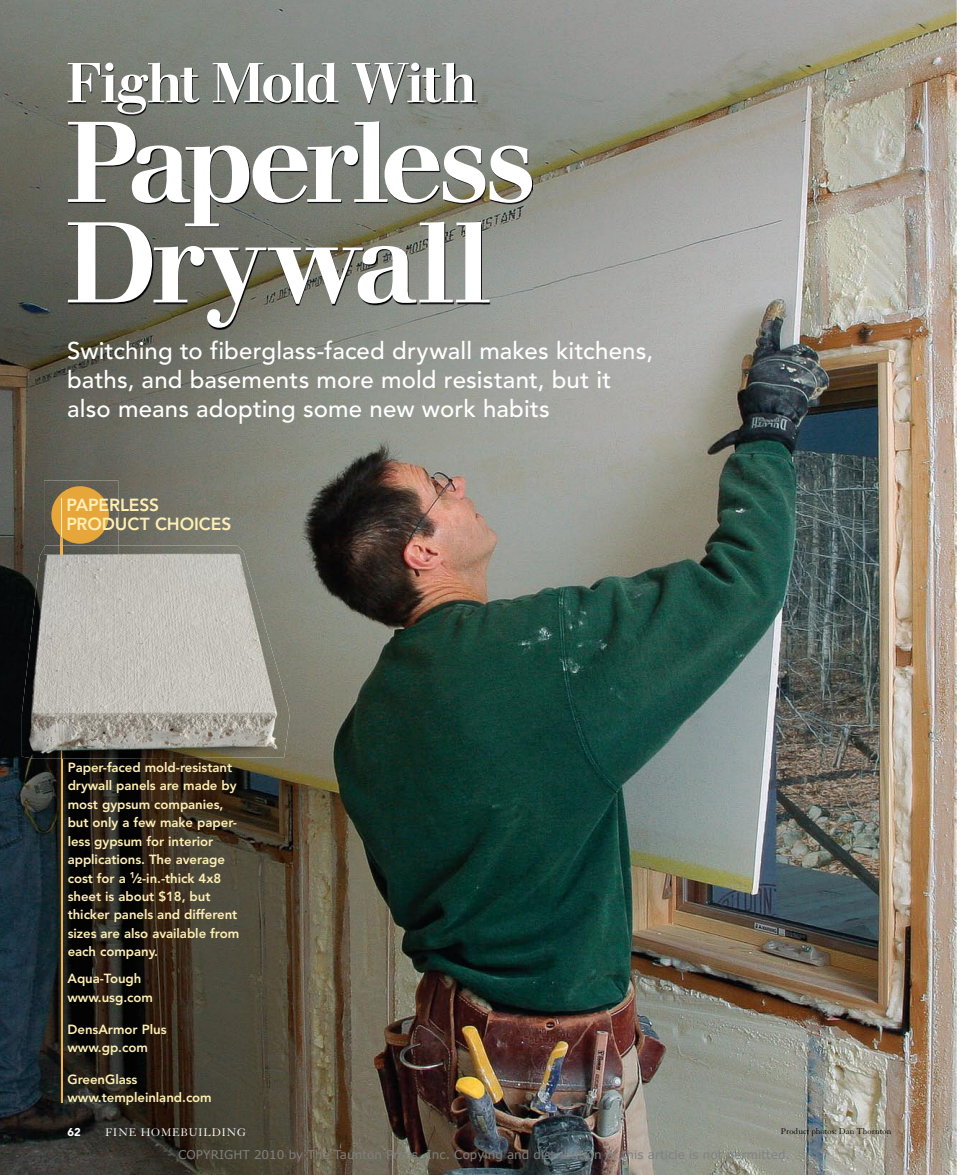
<style>
.page{position:relative;width:959px;height:1175px;background:#fff}
.page>*{position:absolute;margin:0;border:0;box-sizing:border-box;transform-origin:0 0}
.t1{font:500 120px/100.5px "Walbaum EFOP";letter-spacing:-.055em;color:#fff}
.t2{font:500 58.5px "Walbaum EFOP";letter-spacing:-.055em;color:#fff}
.t3{font:500 24px/29.1px "Avenir LT Std";letter-spacing:.005em;color:#fff}
.t4{font:800 17.4px/19.5px "Avenir LT Std";letter-spacing:-.005em;color:#ffefb4}
.t5{font:800 13.2px/18.5px "Avenir LT Std";letter-spacing:-.005em;color:#ffefb4}
.t6{font:12px "Verdana";color:#808080}
.t7{font:12px "Granjon LT Std";letter-spacing:.07em;color:#fff}
.t8{font:900 11.25px "Avenir LT Std";color:#fff}
.t9{font:9px "Granjon LT Std";letter-spacing:.005em;color:#000}
.s1{font-weight:900}
.s2{font-weight:900;font-size:8.4px}
</style>
<div class="page">
<img style="left:0;top:0;width:956px;height:1174px">
<hr style="left:61px;top:520px;width:1px;height:583px;background:#f2b149">
<img style="left:22px;top:545px;width:268px;height:214px">
<img style="left:61px;top:554px;width:1px;height:204px">
<img style="left:69px;top:122px;width:464px;height:207px">
<img style="left:68px;top:64px;width:409px;height:51px">
<img style="left:44px;top:480px;width:74px;height:65px">
<img style="left:44px;top:545px;width:74px;height:9px">
<div style="left:51px;top:486px;width:58px;height:58px;background:#e6a63a;border-radius:50%"></div>
<svg style="left:61px;top:498px;width:1px;height:56px"></svg>
<h2 class="t2" style="left:65px;top:51px;width:413px">Fight Mold With</h2>
<h1 class="t1" style="left:64px;top:115px;width:475px">Paperless<br>Drywall</h1>
<h3 class="t3" style="left:67px;top:336px;width:587px">Switching to fiberglass-faced drywall makes kitchens, baths, and basements more mold resistant, but it also means adopting some new work habits</h3>
<h3 class="t4" style="left:66px;top:495px;width:166px">PAPERLESS<br>PRODUCT CHOICES</h3>
<p class="t5" style="left:68px;top:758px;width:173px">Paper-faced mold-resistant drywall panels are made by most gypsum companies, but only a few make paper&shy;less gypsum for interior applications. The average cost for a <sup>1</sup><span class="s1">⁄</span><span class="s2">2</span>-in.-thick 4x8 sheet is about $18, but thicker panels and different sizes are also available from each company.</p>
<p class="t5" style="left:67px;top:969px;width:87px">Aqua-Tough www.usg.com</p>
<p class="t5" style="left:67px;top:1019px;width:100px">DensArmor Plus www.gp.com</p>
<p class="t5" style="left:67px;top:1070px;width:146px">GreenGlass www.templeinland.com</p>
<p class="t8" style="left:68px;top:1125px;width:15px">62</p>
<p class="t7" style="left:105px;top:1126px;width:142px">FINE HOMEBUILDING</p>
<p class="t9" style="left:780px;top:1125px;width:112px">Product photos: Dan Thornton</p>
<p class="t6" style="left:178px;top:1147px;width:613px">COPYRIGHT 2010 by The Taunton Press, Inc. Copying and distribution of this article is not permitted.</p>
</div>
